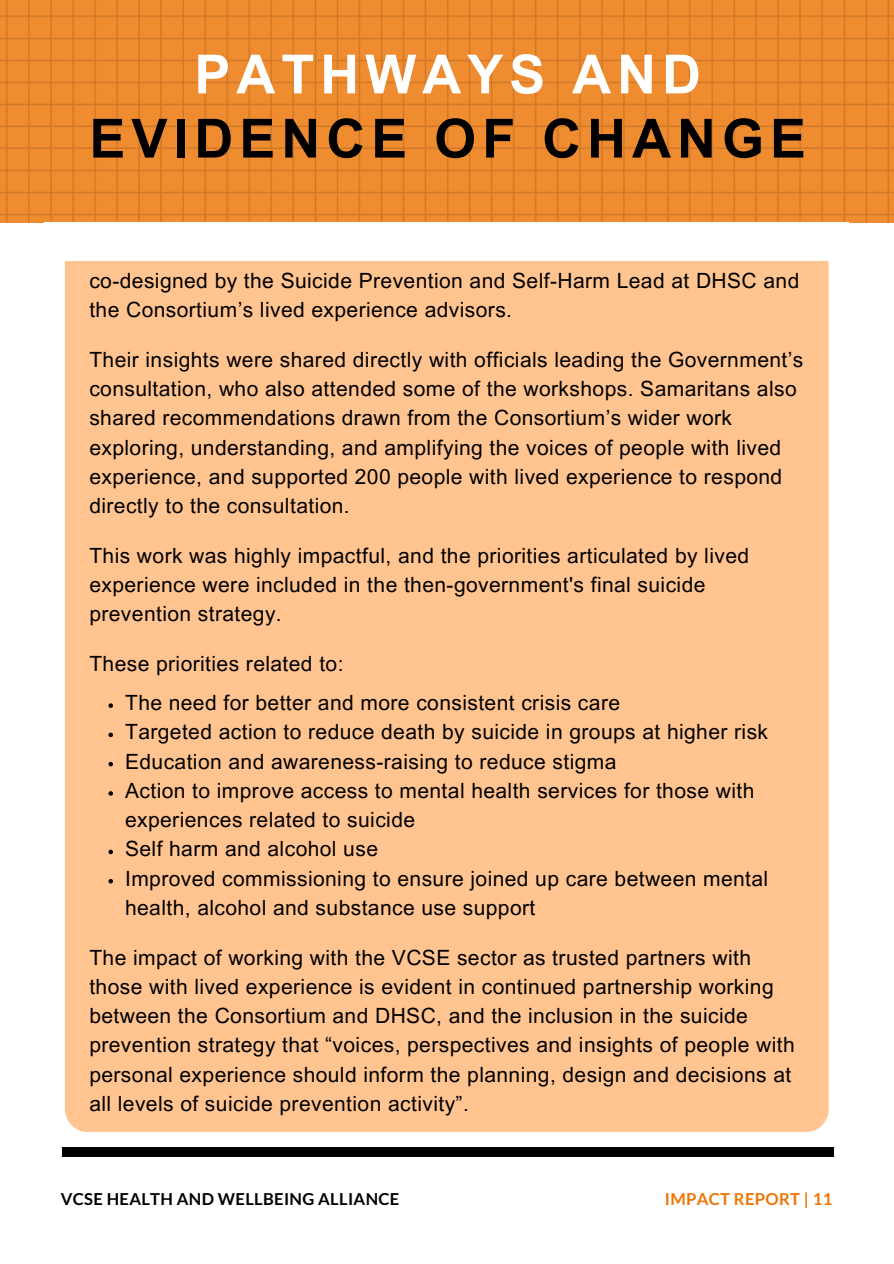
<style>
.page{position:relative;width:894px;height:1264px;background:#fff}
.page>*{position:absolute;margin:0;border:0;box-sizing:border-box;transform-origin:0 0}
.t1{font:700 54px/64.2px "Arial MT Pro";letter-spacing:.11em;color:#000;text-align:center}
.t2{font:21px/29.2px "Arial MT Pro";letter-spacing:.02em;color:#000}
.t3{font:700 16.5px "Lato";letter-spacing:.02em;color:#000}
.t4{font:700 16.5px "Lato";letter-spacing:.02em;color:#ee7506}
.s1{color:#fff}
</style>
<div class="page">
<div style="left:62px;top:1147px;width:771px;height:9px;background:#000"></div>
<img style="left:0;top:0;width:893px;height:222px">
<div style="left:65px;top:237px;width:763px;height:894px;background:#ffc48f;border-radius:22px"></div>
<svg style="left:108px;top:703px;width:5px;height:5px"></svg>
<svg style="left:108px;top:732px;width:5px;height:5px"></svg>
<svg style="left:108px;top:762px;width:5px;height:4px"></svg>
<svg style="left:108px;top:791px;width:5px;height:4px"></svg>
<svg style="left:108px;top:849px;width:5px;height:5px"></svg>
<svg style="left:108px;top:879px;width:5px;height:4px"></svg>
<div style="left:45px;top:223px;width:803px;height:38px;background:#fff"></div>
<p class="t1" style="left:89px;top:49px;width:718px"><span class="s1">PATHWAYS AND<br></span>EVIDENCE OF CHANGE</p>
<p class="t2" style="left:89px;top:269px;width:711px">co-designed by the Suicide Prevention and Self-Harm Lead at DHSC and the Consortium’s lived experience advisors.</p>
<h1 class="t2" style="left:89px;top:347px;width:715px">Their insights were shared directly with officials leading the Government’s consultation, who also attended some of the workshops. Samaritans also shared recommendations drawn from the Consortium’s wider work exploring, understanding, and amplifying the voices of people with lived experience, and supported 200 people with lived experience to respond directly to the consultation.</h1>
<h2 class="t2" style="left:89px;top:543px;width:661px">This work was highly impactful, and the priorities articulated by lived experience were included in the then-government's final suicide prevention strategy.</h2>
<h2 class="t2" style="left:89px;top:651px;width:255px">These priorities related to:</h2>
<h2 class="t2" style="left:125px;top:690px;width:496px">The need for better and more consistent crisis care</h2>
<h2 class="t2" style="left:125px;top:720px;width:644px">Targeted action to reduce death by suicide in groups at higher risk</h2>
<h2 class="t2" style="left:125px;top:749px;width:493px">Education and awareness-raising to reduce stigma</h2>
<p class="t2" style="left:125px;top:778px;width:630px">Action to improve access to mental health services for those with experiences related to suicide</p>
<p class="t2" style="left:125px;top:837px;width:254px">Self harm and alcohol use</p>
<p class="t2" style="left:125px;top:866px;width:644px">Improved commissioning to ensure joined up care between mental health, alcohol and substance use support</p>
<p class="t2" style="left:89px;top:945px;width:706px">The impact of working with the VCSE sector as trusted partners with those with lived experience is evident in continued partnership working between the Consortium and DHSC, and the inclusion in the suicide prevention strategy that “voices, perspectives and insights of people with personal experience should inform the planning, design and decisions at all levels of suicide prevention activity”.</p>
<p class="t3" style="left:61px;top:1188px;width:340px">VCSE HEALTH AND WELLBEING ALLIANCE</p>
<p class="t4" style="left:664px;top:1188px;width:169px">IMPACT REPORT | 11</p>
</div>
